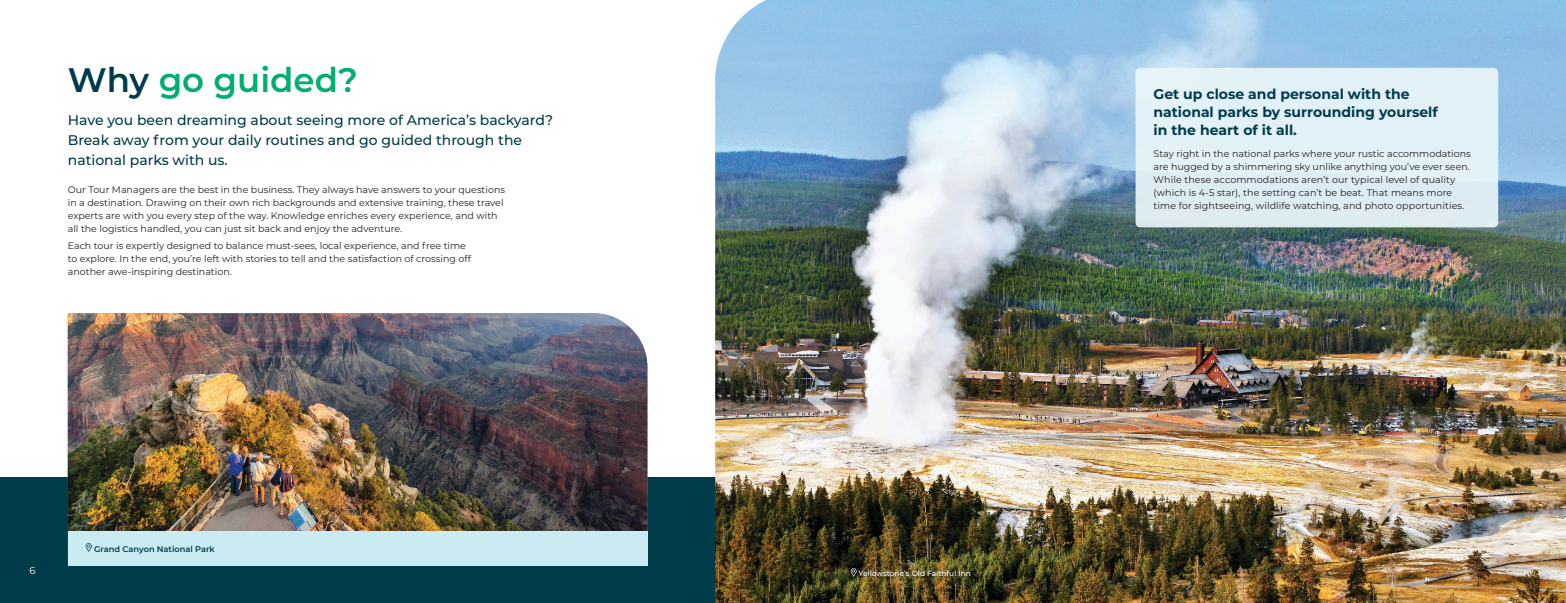
<style>
.page{position:relative;width:1566px;height:603px;background:#fff}
.page>*{position:absolute;margin:0;border:0;box-sizing:border-box;transform-origin:0 0}
.t1{font:600 34px "Montserrat";color:#00ae70}
.t2{font:500 14px/20px "Montserrat";color:#003b49}
.t3{font:700 14px/18px "Montserrat";color:#003b49}
.t4{font:10px "Montserrat";color:#fff}
.t5{font:9.5px/13px "Montserrat";color:#231f20}
.t6{font:600 8.2px "Montserrat";color:#003b49}
.t7{font:500 7.5px "Montserrat";color:#fff}
.s1{color:#003b49}
</style>
<div class="page">
<div style="left:0;top:477px;width:783px;height:126px;background:#003b49"></div>
<img style="left:715px;top:0;width:851px;height:603px">
<img style="left:68px;top:313px;width:579px;height:218px">
<div style="left:68px;top:531px;width:579px;height:34px;background:#cbebf3"></div>
<svg style="left:86px;top:543px;width:6px;height:9px"></svg>
<div style="left:1136px;top:68px;width:362px;height:159px;background:#e2f1f7;border-radius:4px"></div>
<svg style="left:846px;top:563px;width:130px;height:18px;background:#564c23"></svg>
<svg style="left:851px;top:568px;width:6px;height:8px"></svg>
<h1 class="t1" style="left:68px;top:56px;width:291px"><span class="s1">Why</span> go guided?</h1>
<h2 class="t2" style="left:68px;top:109px;width:487px">Have you been dreaming about seeing more of America’s backyard?<br>Break away from your daily routines and go guided through the national parks with us.</h2>
<p class="t5" style="left:68px;top:183px;width:439px">Our Tour Managers are the best in the business. They always have answers to your questions in a destination. Drawing on their own rich backgrounds and extensive training, these travel experts are with you every step of the way. Knowledge enriches every experience, and with all the logistics handled, you can just sit back and enjoy the adventure.</p>
<p class="t5" style="left:68px;top:239px;width:405px">Each tour is expertly designed to balance must-sees, local experience, and free time to explore. In the end, you’re left with stories to tell and the satisfaction of crossing off another awe-inspiring destination.</p>
<p class="t4" style="left:30px;top:563px;width:8px">6</p>
<p class="t6" style="left:94px;top:543px;width:122px">Grand Canyon National Park</p>
<p class="t7" style="left:859px;top:569px;width:114px">Yellowstone’s Old Faithful Inn</p>
<h2 class="t3" style="left:1154px;top:85px;width:286px">Get up close and personal with the national parks by surrounding yourself in the heart of it all.</h2>
<p class="t5" style="left:1154px;top:147px;width:319px">Stay right in the national parks where your rustic accommodations are hugged by a shimmering sky unlike anything you’ve ever seen.<br>While these accommodations aren’t our typical level of quality (which is 4-5 star), the setting can’t be beat. That means more time for sightseeing, wildlife watching, and photo opportunities.</p>
</div>
